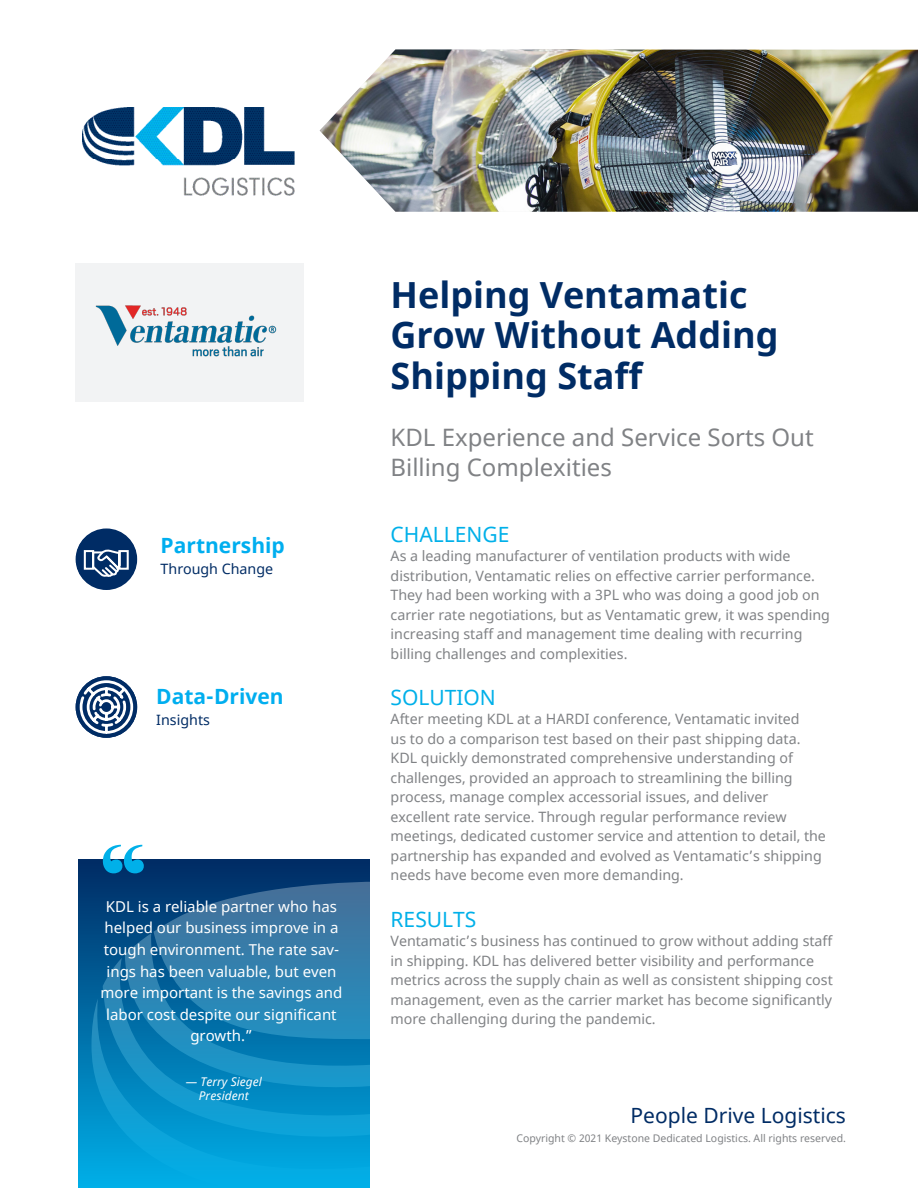
<style>
.page{position:relative;width:918px;height:1188px;background:#fff}
.page>*{position:absolute;margin:0;border:0;box-sizing:border-box;transform-origin:0 0}
.HEADLINE{font:700 36px "Noto Sans";color:#002c65}
.SUB_HEAD{font:24px/30px "Noto Sans";color:#808285}
.t1{font:21px "Noto Sans";color:#00b0e9}
.CALLOUT{font:700 21px "Noto Sans";color:#00aeef}
.t2{font:21px "Noto Sans";color:#002c65}
.PULL_QUOTE{font:15px/21.6px "Noto Sans";color:#fff;text-align:center}
.BODY_COPY{font:14.25px/19.5px "Noto Sans";color:#808285}
.CALLOUT-2{font:14.25px "Noto Sans";color:#002c65}
.PULL_QUOTE_CREDIT{font:italic 12px/14.4px "Noto Sans";color:#fff;text-align:center}
.t3{font:10.5px "Noto Sans";color:#808285}
</style>
<div class="page">
<svg style="left:78px;top:859px;width:292px;height:329px;background:#137db2"></svg>
<svg style="left:103px;top:845px;width:41px;height:28px"></svg>
<svg style="left:76px;top:528px;width:61px;height:62px"></svg>
<div style="left:76px;top:529px;width:61px;height:60px;background:#002c65;border-radius:50%"></div>
<svg style="left:83px;top:549px;width:46px;height:28px"></svg>
<svg style="left:76px;top:676px;width:61px;height:62px"></svg>
<img style="left:320px;top:49px;width:598px;height:163px">
<img style="left:83px;top:107px;width:212px;height:89px">
<img style="left:76px;top:264px;width:228px;height:138px">
<p class="CALLOUT" style="left:161px;top:530px;width:126px">Partnership</p>
<p class="CALLOUT-2" style="left:161px;top:559px;width:114px">Through Change</p>
<p class="CALLOUT" style="left:156px;top:682px;width:129px">Data-Driven</p>
<p class="CALLOUT-2" style="left:156px;top:710px;width:55px">Insights</p>
<p class="PULL_QUOTE" style="left:101px;top:896px;width:243px">KDL is a reliable partner who has helped our business improve in a tough environment. The rate sav&shy;ings has been valuable, but even more important is the savings and labor cost despite our significant growth.”</p>
<p class="PULL_QUOTE_CREDIT" style="left:186px;top:1074px;width:78px">— Terry Siegel<br>President</p>
<p class="HEADLINE" style="left:391px;top:269px;width:358px">Helping Ventamatic</p>
<p class="HEADLINE" style="left:391px;top:310px;width:390px">Grow Without Adding</p>
<p class="HEADLINE" style="left:391px;top:350px;width:253px">Shipping Staff</p>
<p class="SUB_HEAD" style="left:391px;top:423px;width:425px">KDL Experience and Service Sorts Out<br>Billing Complexities</p>
<p class="t1" style="left:391px;top:520px;width:120px">CHALLENGE</p>
<p class="BODY_COPY" style="left:391px;top:547px;width:441px">As a leading manufacturer of ventilation products with wide distribution, Ventamatic relies on effective carrier performance.<br>They had been working with a 3PL who was doing a good job on carrier rate negotiations, but as Ventamatic grew, it was spending increasing staff and management time dealing with recurring billing challenges and complexities.</p>
<p class="t1" style="left:391px;top:683px;width:107px">SOLUTION</p>
<p class="BODY_COPY" style="left:391px;top:710px;width:437px">After meeting KDL at a HARDI conference, Ventamatic invited<br>us to do a comparison test based on their past shipping data.<br>KDL quickly demonstrated comprehensive understanding of challenges, provided an approach to streamlining the billing process, manage complex accessorial issues, and deliver excellent rate service. Through regular performance review meetings, dedicated customer service and attention to detail, the partnership has expanded and evolved as Ventamatic’s shipping needs have become even more demanding.</p>
<p class="t1" style="left:391px;top:905px;width:87px">RESULTS</p>
<p class="BODY_COPY" style="left:391px;top:932px;width:444px">Ventamatic’s business has continued to grow without adding staff in shipping. KDL has delivered better visibility and performance metrics across the supply chain as well as consistent shipping cost management, even as the carrier market has become significantly more challenging during the pandemic.</p>
<p class="t2" style="left:631px;top:1101px;width:217px">People Drive Logistics</p>
<p class="t3" style="left:516px;top:1131px;width:331px">Copyright © 2021 Keystone Dedicated Logistics. All rights reserved.</p>
</div>
